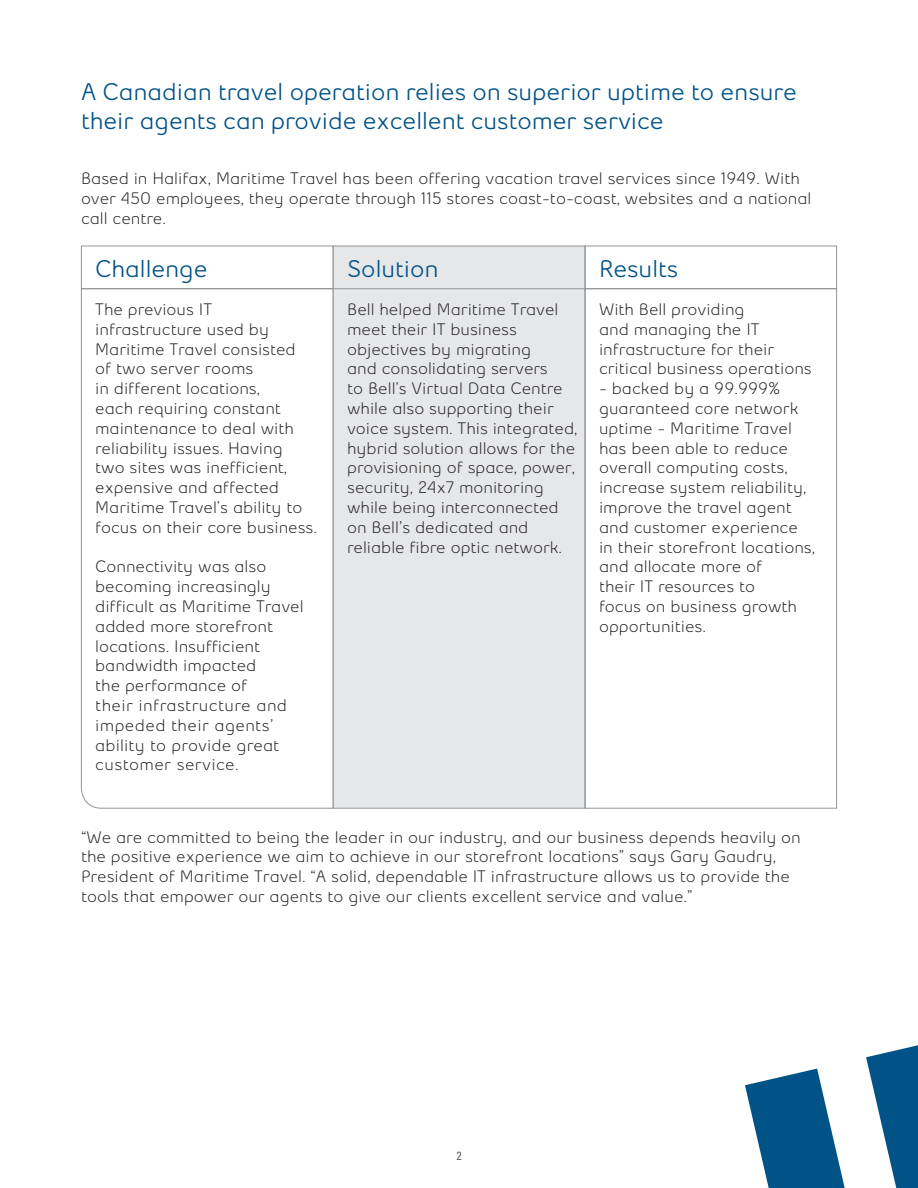
<style>
.page{position:relative;width:918px;height:1188px;background:#fff}
.page>*{position:absolute;margin:0;border:0;box-sizing:border-box;transform-origin:0 0}
.Bell_Second_Title{font:600 24px "Bell Slim";color:#005287}
.Bell_Body_Text{font:500 16.5px/19.8px "Bell Slim";color:#231f20}
.t1{font:condensed 12px "Univers LT Std";color:#636366}
</style>
<div class="page">
<div style="left:81px;top:246px;width:252px;height:43px;border:1px solid #939598"></div>
<svg style="left:81px;top:288px;width:252px;height:521px"></svg>
<div style="left:333px;top:246px;width:252px;height:43px;background:#e6e7e9"></div>
<div style="left:333px;top:246px;width:252px;height:43px;border:1px solid #939598"></div>
<div style="left:333px;top:289px;width:252px;height:519px;background:#e6e7e9"></div>
<div style="left:333px;top:288px;width:252px;height:521px;border:1px solid #939598"></div>
<div style="left:585px;top:246px;width:252px;height:43px;border:1px solid #939598"></div>
<div style="left:585px;top:288px;width:252px;height:521px;border:1px solid #939598"></div>
<svg style="left:745px;top:1045px;width:173px;height:143px"></svg>
<p class="Bell_Second_Title" style="left:81px;top:77px;width:717px">A Canadian travel operation relies on superior uptime to ensure</p>
<p class="Bell_Second_Title" style="left:81px;top:106px;width:584px">their agents can provide excellent customer service</p>
<p class="Bell_Body_Text" style="left:81px;top:169px;width:732px">Based in Halifax, Maritime Travel has been offering vacation travel services since 1949. With over 450 employees, they operate through 115 stores coast-to-coast, websites and a national call centre.</p>
<p class="Bell_Second_Title" style="left:95px;top:254px;width:114px">Challenge</p>
<p class="Bell_Body_Text" style="left:95px;top:299px;width:223px">The previous IT infrastructure used by<br>Maritime Travel consisted<br>of two server rooms<br>in different locations,<br>each requiring constant maintenance to deal with reliability issues. Having<br>two sites was inefficient, expensive and affected<br>Maritime Travel’s ability to focus on their core business.</p>
<p class="Bell_Body_Text" style="left:95px;top:557px;width:210px">Connectivity was also becoming increasingly difficult as Maritime Travel added more storefront locations. Insufficient bandwidth impacted<br>the performance of<br>their infrastructure and impeded their agents’ ability to provide great customer service.</p>
<p class="Bell_Second_Title" style="left:347px;top:254px;width:93px">Solution</p>
<p class="Bell_Body_Text" style="left:347px;top:299px;width:232px">Bell helped Maritime Travel meet their IT business objectives by migrating<br>and consolidating servers<br>to Bell’s Virtual Data Centre while also supporting their voice system. This integrated, hybrid solution allows for the provisioning of space, power, security, 24x7 monitoring while being interconnected on Bell’s dedicated and reliable fibre optic network.</p>
<p class="Bell_Second_Title" style="left:599px;top:254px;width:81px">Results</p>
<p class="Bell_Body_Text" style="left:599px;top:299px;width:214px">With Bell providing<br>and managing the IT infrastructure for their critical business operations</p>
<p class="Bell_Body_Text" style="left:599px;top:379px;width:218px">- backed by a 99.999% guaranteed core network uptime - Maritime Travel has been able to reduce overall computing costs, increase system reliability, improve the travel agent and customer experience in their storefront locations, and allocate more of<br>their IT resources to<br>focus on business growth opportunities.</p>
<p class="Bell_Body_Text" style="left:81px;top:827px;width:721px">“We are committed to being the leader in our industry, and our business depends heavily on the positive experience we aim to achieve in our storefront locations” says Gary Gaudry, President of Maritime Travel. “A solid, dependable IT infrastructure allows us to provide the tools that empower our agents to give our clients excellent service and value.”</p>
<p class="t1" style="left:456px;top:1148px;width:7px">2</p>
</div>
